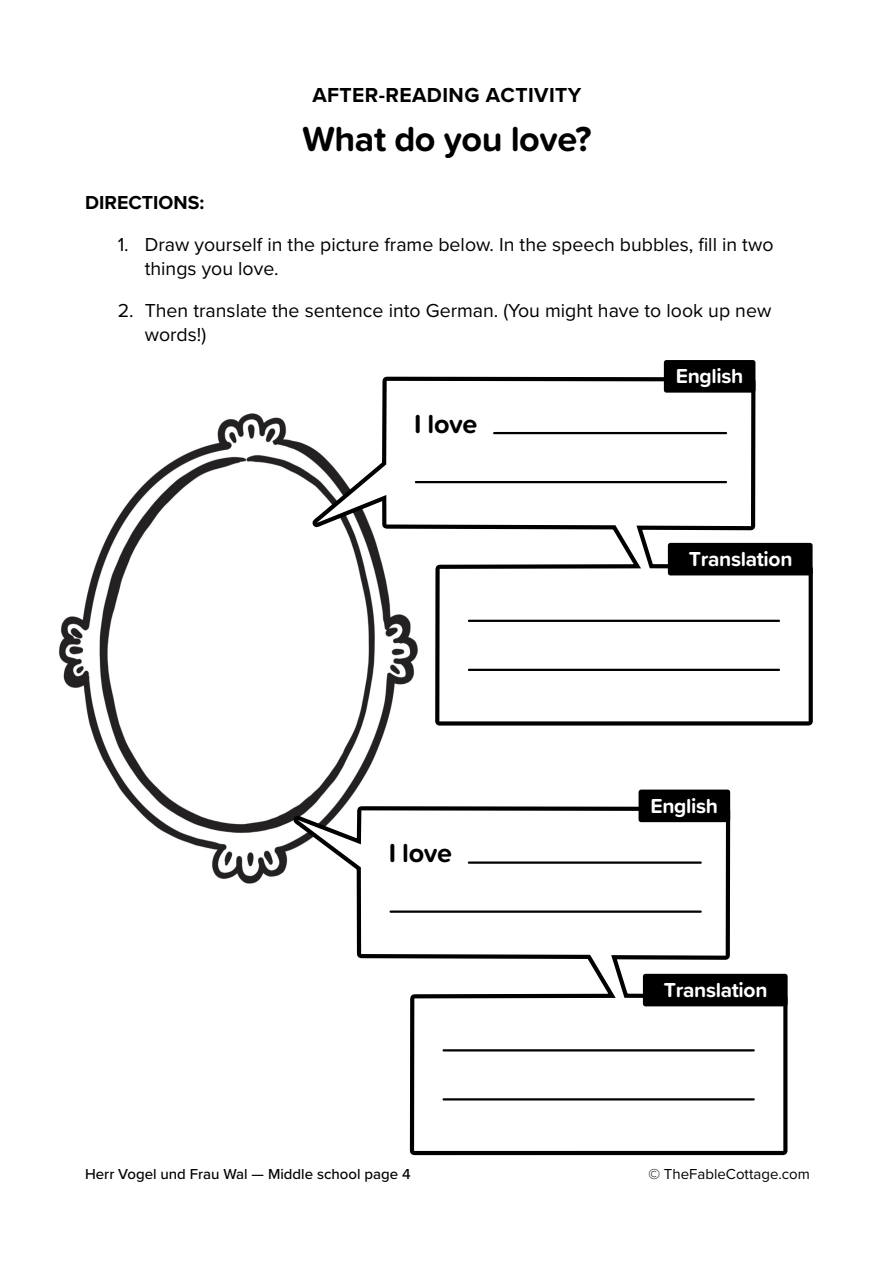
<style>
.page{position:relative;width:894px;height:1263px;background:#fff}
.page>*{position:absolute;margin:0;border:0;box-sizing:border-box;transform-origin:0 0}
.t1{font:700 36px "Proxima Soft";letter-spacing:-.015em;color:#000}
.t2{font:700 27px "Proxima Soft";letter-spacing:-.015em;color:#000}
.t3{font:700 21px "Proxima Soft";letter-spacing:-.015em;color:#fff}
.t4{font:700 21px "Proxima Nova";letter-spacing:.02em;color:#000}
.t5{font:19.5px/24px "Proxima Nova";color:#000}
.t6{font:700 19.5px "Proxima Nova";color:#000}
.t7{font:500 15px "Proxima Nova";color:#000}
.t8{font:15px "Proxima Nova";color:#000}
</style>
<div class="page">
<img style="left:59px;top:413px;width:326px;height:470px">
<svg style="left:271px;top:372px;width:542px;height:358px"></svg>
<svg style="left:316px;top:381px;width:492px;height:340px"></svg>
<hr style="left:416px;top:481px;width:309px;height:2px;background:#000">
<hr style="left:494px;top:432px;width:231px;height:2px;background:#000">
<hr style="left:468px;top:669px;width:310px;height:2px;background:#000">
<hr style="left:468px;top:620px;width:310px;height:2px;background:#000">
<div style="left:663px;top:360px;width:92px;height:33px;background:#000;border-radius:3px"></div>
<svg style="left:244px;top:790px;width:544px;height:366px"></svg>
<svg style="left:297px;top:810px;width:486px;height:341px"></svg>
<hr style="left:390px;top:910px;width:310px;height:3px;background:#000">
<hr style="left:468px;top:861px;width:232px;height:3px;background:#000">
<hr style="left:443px;top:1098px;width:310px;height:2px;background:#000">
<hr style="left:443px;top:1049px;width:310px;height:2px;background:#000">
<div style="left:638px;top:790px;width:91px;height:32px;background:#000;border-radius:3px"></div>
<div style="left:642px;top:974px;width:145px;height:32px;background:#000;border-radius:3px"></div>
<div style="left:667px;top:543px;width:145px;height:32px;background:#000;border-radius:3px"></div>
<p class="t4" style="left:312px;top:85px;width:270px">AFTER-READING ACTIVITY</p>
<h1 class="t1" style="left:302px;top:123px;width:291px">What do you love?</h1>
<p class="t6" style="left:85px;top:194px;width:121px">DIRECTIONS:</p>
<p class="t5" style="left:145px;top:233px;width:630px;text-indent:-27px">1. Draw yourself in the picture frame below. In the speech bubbles, fill in two things you love.</p>
<p class="t5" style="left:145px;top:299px;width:628px;text-indent:-27px">2. Then translate the sentence into German. (You might have to look up new words!)</p>
<h2 class="t2" style="left:414px;top:411px;width:65px">I love</h2>
<h2 class="t2" style="left:388px;top:841px;width:65px">I love</h2>
<p class="t3" style="left:675px;top:367px;width:69px">English</p>
<p class="t3" style="left:688px;top:550px;width:105px">Translation</p>
<p class="t3" style="left:650px;top:796px;width:69px">English</p>
<p class="t3" style="left:663px;top:980px;width:105px">Translation</p>
<p class="t7" style="left:85px;top:1167px;width:327px">Herr Vogel und Frau Wal — Middle school page 4</p>
<p class="t8" style="left:648px;top:1167px;width:163px">© TheFableCottage.com</p>
</div>
